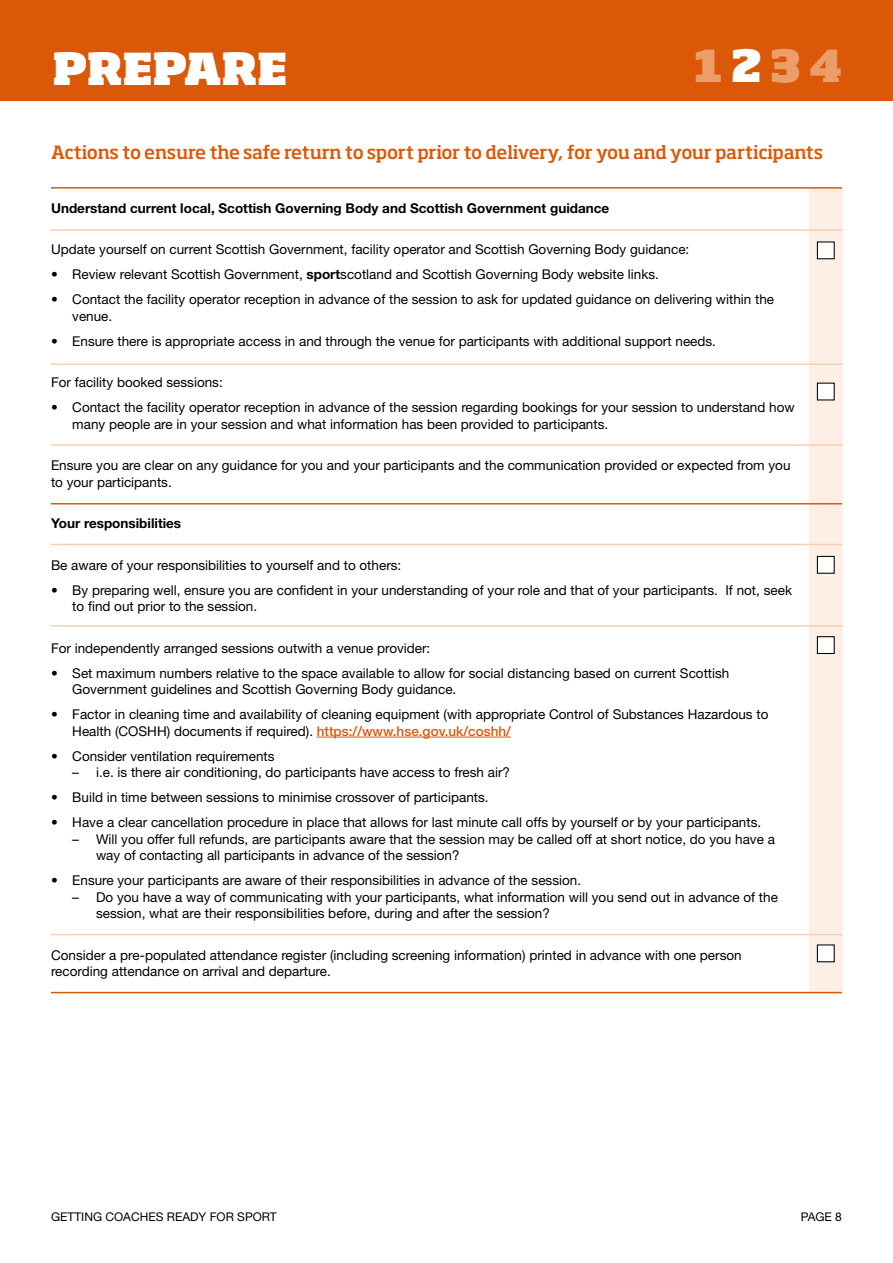
<style>
.page{position:relative;width:893px;height:1263px;background:#fff}
.page>*{position:absolute;margin:0;border:0;box-sizing:border-box;transform-origin:0 0}
.t1{font:800 43.5px "Soho Std";letter-spacing:.005em;color:#fff}
.t2{font:800 43.5px "Soho Std";color:#ec9e69}
.tablecopy{font:500 18px "Soho Std";letter-spacing:-.02em;color:#dc5809}
.tablecopy-2{font:13.5px/16.5px "Helvetica Neue";color:#000}
.tablecopy-3{font:700 13.5px "Helvetica Neue";color:#000}
.t3{font:12px "Helvetica Neue";color:#000}
.s1{color:#fff}
.s2{font-weight:700}
.s3{font-weight:500;color:#dc5809}
</style>
<div class="page">
<div style="left:1px;top:1px;width:891px;height:99px;background:#dc5809"></div>
<div style="left:0;top:0;width:893px;height:101px;border:2px solid #dc5809"></div>
<div style="left:809px;top:188px;width:33px;height:804px;background:#fdefe6"></div>
<div style="left:817px;top:242px;width:17px;height:17px;background:#fff"></div>
<div style="left:817px;top:383px;width:17px;height:17px;background:#fff"></div>
<div style="left:817px;top:383px;width:18px;height:17px;border:1px solid #000"></div>
<div style="left:817px;top:556px;width:17px;height:17px;background:#fff"></div>
<div style="left:817px;top:556px;width:18px;height:18px;border:1px solid #000"></div>
<div style="left:817px;top:637px;width:17px;height:16px;background:#fff"></div>
<div style="left:817px;top:636px;width:18px;height:18px;border:1px solid #000"></div>
<div style="left:817px;top:945px;width:17px;height:17px;background:#fff"></div>
<hr style="left:317px;top:737px;width:194px;height:1px;background:#dc5809">
<hr style="left:51px;top:187px;width:791px;height:2px;background:#dc5809">
<hr style="left:51px;top:503px;width:791px;height:1px;background:#dc5809">
<hr style="left:51px;top:992px;width:791px;height:1px;background:#dc5809">
<hr style="left:51px;top:363px;width:791px;height:2px;background:#f7d0b3">
<hr style="left:51px;top:444px;width:791px;height:2px;background:#f7d0b3">
<hr style="left:51px;top:544px;width:791px;height:1px;background:#f7d0b3">
<hr style="left:51px;top:625px;width:791px;height:2px;background:#f7d0b3">
<hr style="left:51px;top:934px;width:791px;height:1px;background:#f7d0b3">
<hr style="left:51px;top:229px;width:791px;height:2px;background:#f7d0b3">
<p class="t1" style="left:53px;top:40px;width:236px">PREPARE</p>
<p class="t2" style="left:694px;top:37px;width:149px">1 <span class="s1">2</span> 3 4</p>
<p class="tablecopy" style="left:51px;top:140px;width:774px">Actions to ensure the safe return to sport prior to delivery, for you and your participants</p>
<p class="tablecopy-3" style="left:51px;top:199px;width:560px">Understand current local, Scottish Governing Body and Scottish Government guidance</p>
<p class="tablecopy-2" style="left:51px;top:241px;width:640px">Update yourself on current Scottish Government, facility operator and Scottish Governing Body guidance:</p>
<p class="tablecopy-2" style="left:51px;top:266px;width:609px">• Review relevant Scottish Government, <span class="s2">sport</span>scotland and Scottish Governing Body website links.</p>
<p class="tablecopy-2" style="left:72px;top:291px;width:703px;text-indent:-21px">• Contact the facility operator reception in advance of the session to ask for updated guidance on delivering within the venue.</p>
<p class="tablecopy-2" style="left:51px;top:332px;width:666px">• Ensure there is appropriate access in and through the venue for participants with additional support needs.</p>
<p class="tablecopy-2" style="left:51px;top:374px;width:173px">For facility booked sessions:</p>
<p class="tablecopy-2" style="left:72px;top:399px;width:724px;text-indent:-21px">• Contact the facility operator reception in advance of the session regarding bookings for your session to understand how many people are in your session and what information has been provided to participants.</p>
<p class="tablecopy-2" style="left:51px;top:457px;width:741px">Ensure you are clear on any guidance for you and your participants and the communication provided or expected from you to your participants.</p>
<p class="tablecopy-3" style="left:51px;top:515px;width:132px">Your responsibilities</p>
<p class="tablecopy-2" style="left:51px;top:556px;width:352px">Be aware of your responsibilities to yourself and to others:</p>
<p class="tablecopy-2" style="left:72px;top:581px;width:721px;text-indent:-21px">• By preparing well, ensure you are confident in your understanding of your role and that of your participants. If not, seek to find out prior to the session.</p>
<p class="tablecopy-2" style="left:51px;top:639px;width:381px">For independently arranged sessions outwith a venue provider:</p>
<p class="tablecopy-2" style="left:72px;top:664px;width:659px;text-indent:-21px">• Set maximum numbers relative to the space available to allow for social distancing based on current Scottish<br>Government guidelines and Scottish Governing Body guidance.</p>
<p class="tablecopy-2" style="left:72px;top:706px;width:698px;text-indent:-21px">• Factor in cleaning time and availability of cleaning equipment (with appropriate Control of Substances Hazardous to<br>Health (COSHH) documents if required). <span class="s3">https://www.hse.gov.uk/coshh/</span></p>
<p class="tablecopy-2" style="left:51px;top:747px;width:225px">• Consider ventilation requirements</p>
<p class="tablecopy-2" style="left:72px;top:764px;width:439px">– i.e. is there air conditioning, do participants have access to fresh air?</p>
<p class="tablecopy-2" style="left:51px;top:789px;width:439px">• Build in time between sessions to minimise crossover of participants.</p>
<p class="tablecopy-2" style="left:51px;top:814px;width:712px">• Have a clear cancellation procedure in place that allows for last minute call offs by yourself or by your participants.</p>
<p class="tablecopy-2" style="left:96px;top:830px;width:680px;text-indent:-24px">– Will you offer full refunds, are participants aware that the session may be called off at short notice, do you have a way of contacting all participants in advance of the session?</p>
<p class="tablecopy-2" style="left:51px;top:872px;width:532px">• Ensure your participants are aware of their responsibilities in advance of the session.</p>
<p class="tablecopy-2" style="left:96px;top:888px;width:683px;text-indent:-24px">– Do you have a way of communicating with your participants, what information will you send out in advance of the session, what are their responsibilities before, during and after the session?</p>
<p class="tablecopy-2" style="left:51px;top:946px;width:692px">Consider a pre-populated attendance register (including screening information) printed in advance with one person recording attendance on arrival and departure.</p>
<p class="t3" style="left:51px;top:1210px;width:227px">GETTING COACHES READY FOR SPORT</p>
<p class="t3" style="left:801px;top:1210px;width:43px">PAGE 8</p>
</div>
